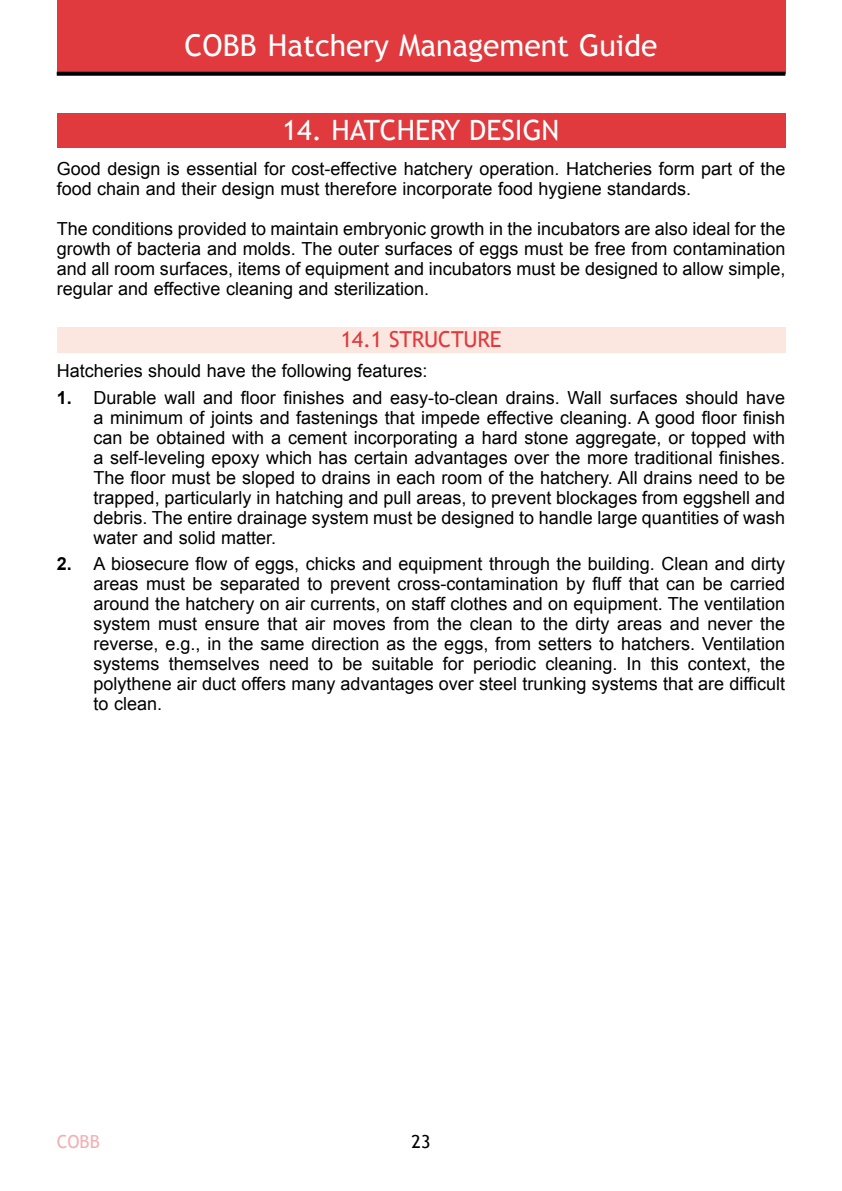
<style>
.page{position:relative;width:842px;height:1191px;background:#fff}
.page>*{position:absolute;margin:0;border:0;box-sizing:border-box;transform-origin:0 0}
.t1{font:30px "Trebuchet MS";color:#fff}
.t2{font:28px "Trebuchet MS";color:#fff}
.t3{font:22px "Trebuchet MS";letter-spacing:-.01em;color:#e03a3e}
.t4{font:18px/20px "Arial";color:#000;text-align:justify}
.t5{font:18px "Trebuchet MS";color:#f3b0b2}
.t6{font:700 18px "Arial";color:#000}
.t7{font:18px "Trebuchet MS";color:#000}
</style>
<div class="page">
<div style="left:57px;top:0;width:728px;height:74px;background:#e03a3e"></div>
<svg style="left:57px;top:72px;width:728px;height:4px;background:#101010"></svg>
<div style="left:57px;top:113px;width:728px;height:34px;background:#e03a3e"></div>
<div style="left:57px;top:327px;width:728px;height:26px;background:#fbe7e0"></div>
<h1 class="t1" style="left:185px;top:28px;width:474px">COBB Hatchery Management Guide</h1>
<h2 class="t2" style="left:283px;top:114px;width:278px">14. Hatch ery Desig n</h2>
<p class="t4" style="left:57px;top:159px;width:730px">Good design is essential for cost-effective hatchery operation. Hatcheries form part of the food chain and their design must therefore incorporate food hygiene standards.</p>
<p class="t4" style="left:57px;top:219px;width:730px">The conditions provided to maintain embryonic growth in the incubators are also ideal for the growth of bacteria and molds. The outer surfaces of eggs must be free from contamination and all room surfaces, items of equipment and incubators must be designed to allow simple, regular and effective cleaning and sterilization.</p>
<p class="t3" style="left:341px;top:326px;width:162px">14.1 Structure</p>
<p class="t4" style="left:57px;top:361px;width:372px">Hatcheries should have the following features:</p>
<p class="t6" style="left:57px;top:386px;width:17px">1.</p>
<p class="t6" style="left:57px;top:552px;width:17px">2.</p>
<p class="t4" style="left:94px;top:388px;width:693px">Durable wall and floor finishes and easy-to-clean drains. Wall surfaces should have a minimum of joints and fastenings that impede effective cleaning. A good floor finish can be obtained with a cement incorporating a hard stone aggregate, or topped with a self-leveling epoxy which has certain advantages over the more traditional finishes.<br>The floor must be sloped to drains in each room of the hatchery. All drains need to be trapped, particularly in hatching and pull areas, to prevent blockages from eggshell and debris. The entire drainage system must be designed to handle large quantities of wash water and solid matter.</p>
<p class="t4" style="left:94px;top:554px;width:693px">A biosecure flow of eggs, chicks and equipment through the building. Clean and dirty areas must be separated to prevent cross-contamination by fluff that can be carried around the hatchery on air currents, on staff clothes and on equipment. The ventilation system must ensure that air moves from the clean to the dirty areas and never the reverse, e.g., in the same direction as the eggs, from setters to hatchers. Ventilation systems themselves need to be suitable for periodic cleaning. In this context, the polythene air duct offers many advantages over steel trunking systems that are difficult to clean.</p>
<p class="t5" style="left:57px;top:1130px;width:45px">COBB</p>
<p class="t7" style="left:412px;top:1130px;width:20px">23</p>
</div>
